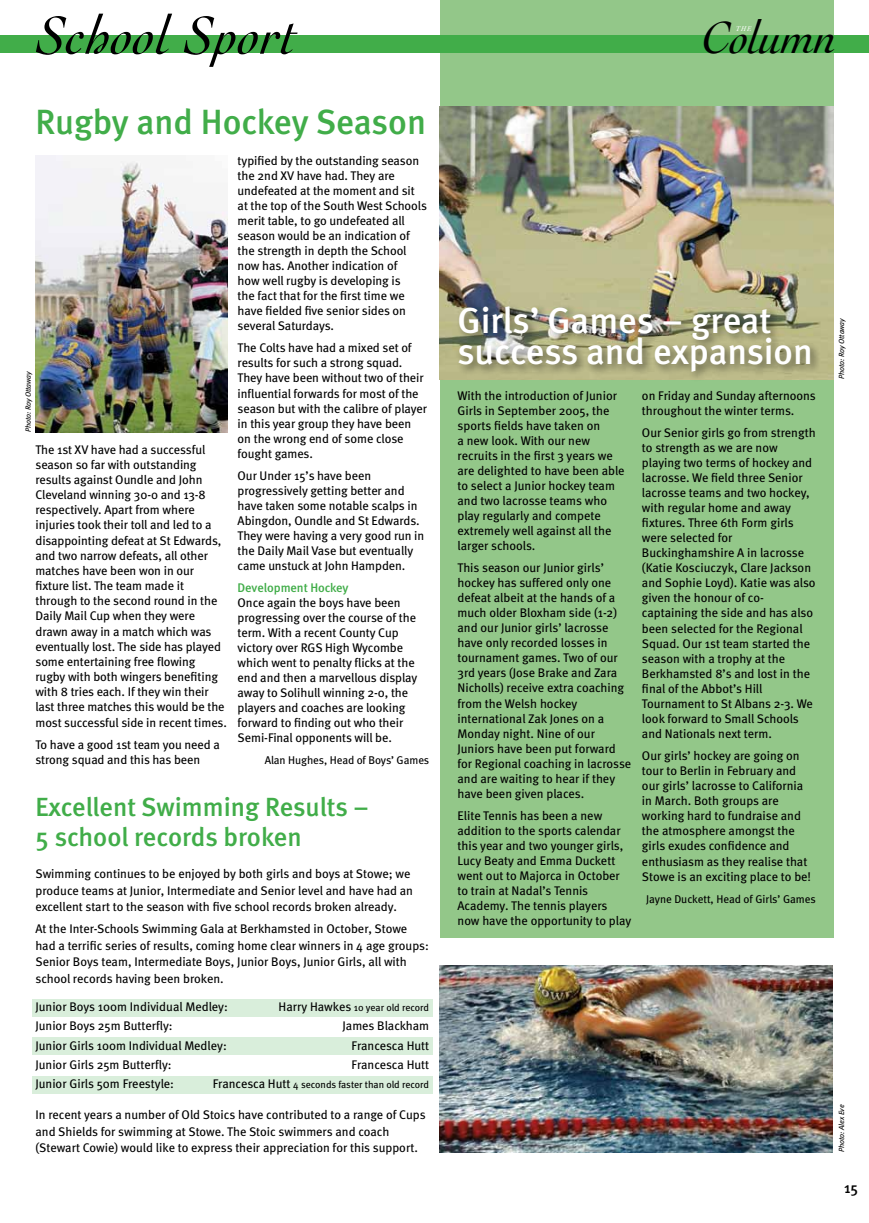
<style>
.page{position:relative;width:869px;height:1223px;background:#fff}
.page>*{position:absolute;margin:0;border:0;box-sizing:border-box;transform-origin:0 0}
.t1{font:italic 56.25px "Cochin";letter-spacing:.01em;color:#000}
.t2{font:italic 47.25px "Cochin";letter-spacing:-.02em;color:#000}
.t3{font:36.25px/31.2px "Meta Medium LF";color:#fff}
.t4{font:35px "Meta Medium LF";color:#41ad49}
.t5{font:500 26.25px/30px "Meta";letter-spacing:-.005em;color:#41ad49}
.t6{font:500 15px "Meta";color:#000}
.t7{font:12.5px/15px "Meta";letter-spacing:-.005em;color:#000}
.t8{font:500 12.5px "Meta";letter-spacing:-.005em;color:#41ad49}
.t9{font:11.25px "Meta";letter-spacing:-.005em;color:#000}
.t10{font:10px "Meta";letter-spacing:-.005em;color:#000}
.t11{font:italic 7.5px "Meta";color:#000}
.t12{font:italic 7.25px "Cochin";color:#fff}
.s1{font-size:12.5px}
</style>
<div class="page">
<div style="left:439px;top:0;width:394px;height:937px;background:#93c789"></div>
<img style="left:35px;top:155px;width:192px;height:277px">
<img style="left:439px;top:966px;width:393px;height:186px">
<img style="left:439px;top:106px;width:394px;height:273px">
<div style="left:0;top:35px;width:868px;height:18px;background:#41ad49"></div>
<div style="left:32px;top:999px;width:400px;height:17px;background:#d9eedb"></div>
<div style="left:32px;top:1037px;width:400px;height:18px;background:#d9eedb"></div>
<div style="left:32px;top:1076px;width:400px;height:17px;background:#d9eedb"></div>
<div style="left:454px;top:302px;width:366px;height:79px;background:#000;opacity:.5"></div>
<h1 class="t1" style="left:35px;top:4px;width:263px">School Sport</h1>
<h3 class="t4" style="left:35px;top:101px;width:392px">Rugby and Hockey Season</h3>
<p class="t11" style="left:24px;top:432px;width:63px;rotate:-90deg">Photo: Roy Ottaway</p>
<p class="t7" style="left:35px;top:441px;width:193px">The 1st XV have had a successful season so far with outstanding results against Oundle and John<br>Cleveland winning 30-0 and 13-8 respectively. Apart from where injuries took their toll and led to a disappointing defeat at St Edwards, and two narrow defeats, all other matches have been won in our fixture list. The team made it through to the second round in the<br>Daily Mail Cup when they were drawn away in a match which was eventually lost. The side has played some entertaining free flowing rugby with both wingers benefiting with 8 tries each. If they win their last three matches this would be the most successful side in recent times.</p>
<p class="t7" style="left:35px;top:736px;width:186px">To have a good 1st team you need a strong squad and this has been</p>
<p class="t7" style="left:237px;top:153px;width:191px">typified by the outstanding season the 2nd XV have had. They are undefeated at the moment and sit at the top of the South West Schools merit table, to go undefeated all season would be an indication of the strength in depth the School now has. Another indication of<br>how well rugby is developing is<br>the fact that for the first time we have fielded five senior sides on several Saturdays.</p>
<p class="t7" style="left:237px;top:340px;width:191px">The Colts have had a mixed set of results for such a strong squad.<br>They have been without two of their influential forwards for most of the season but with the calibre of player in this year group they have been on the wrong end of some close fought games.</p>
<p class="t7" style="left:237px;top:467px;width:188px">Our Under 15’s have been progressively getting better and have taken some notable scalps in<br>Abingdon, Oundle and St Edwards.<br>They were having a very good run in the Daily Mail Vase but eventually came unstuck at John Hampden.</p>
<p class="t8" style="left:237px;top:580px;width:112px">Development Hockey</p>
<p class="t7" style="left:237px;top:594px;width:181px">Once again the boys have been progressing over the course of the term. With a recent County Cup victory over RGS High Wycombe which went to penalty flicks at the end and then a marvellous display away to Solihull winning 2-0, the players and coaches are looking forward to finding out who their<br>Semi-Final opponents will be.</p>
<p class="t9" style="left:264px;top:753px;width:166px">Alan Hughes, Head of Boys’ Games</p>
<h3 class="t5" style="left:35px;top:792px;width:335px">Excellent Swimming Results –<br>5 school records broken</h3>
<p class="t7" style="left:35px;top:865px;width:379px;line-height:16.5px">Swimming continues to be enjoyed by both girls and boys at Stowe; we produce teams at Junior, Intermediate and Senior level and have had an excellent start to the season with five school records broken already.</p>
<p class="t7" style="left:35px;top:920px;width:394px;line-height:16.5px">At the Inter-Schools Swimming Gala at Berkhamsted in October, Stowe had a terrific series of results, coming home clear winners in 4 age groups:<br>Senior Boys team, Intermediate Boys, Junior Boys, Junior Girls, all with school records having been broken.</p>
<p class="t7" style="left:35px;top:999px;width:194px">Junior Boys 100m Individual Medley:</p>
<p class="t10" style="left:278px;top:1001px;width:152px"><span class="s1">Harry Hawkes</span> 10 year old record</p>
<p class="t7" style="left:35px;top:1018px;width:139px">Junior Boys 25m Butterfly:</p>
<p class="t7" style="left:342px;top:1018px;width:88px">James Blackham</p>
<p class="t7" style="left:35px;top:1037px;width:193px">Junior Girls 100m Individual Medley:</p>
<p class="t7" style="left:351px;top:1037px;width:79px">Francesca Hutt</p>
<p class="t7" style="left:35px;top:1057px;width:138px">Junior Girls 25m Butterfly:</p>
<p class="t7" style="left:351px;top:1057px;width:79px">Francesca Hutt</p>
<p class="t7" style="left:35px;top:1076px;width:140px">Junior Girls 50m Freestyle:</p>
<p class="t10" style="left:213px;top:1079px;width:218px"><span class="s1">Francesca Hutt</span> 4 seconds faster than old record</p>
<p class="t7" style="left:35px;top:1106px;width:391px;line-height:16.5px">In recent years a number of Old Stoics have contributed to a range of Cups and Shields for swimming at Stowe. The Stoic swimmers and coach (Stewart Cowie) would like to express their appreciation for this support.</p>
<h2 class="t2" style="left:701px;top:11px;width:137px">Column</h2>
<p class="t12" style="left:735px;top:25px;width:17px">THE</p>
<h3 class="t3" style="left:457px;top:304px;width:356px">Girls’ Games – great success and expansion</h3>
<p class="t7" style="left:457px;top:388px;width:168px">With the introduction of Junior<br>Girls in September 2005, the sports fields have taken on<br>a new look. With our new recruits in the first 3 years we are delighted to have been able to select a Junior hockey team and two lacrosse teams who play regularly and compete extremely well against all the larger schools.</p>
<p class="t7" style="left:457px;top:560px;width:175px">This season our Junior girls’ hockey has suffered only one defeat albeit at the hands of a much older Bloxham side (1-2) and our Junior girls’ lacrosse have only recorded losses in tournament games. Two of our<br>3rd years (Jose Brake and Zara<br>Nicholls) receive extra coaching from the Welsh hockey international Zak Jones on a<br>Monday night. Nine of our<br>Juniors have been put forward for Regional coaching in lacrosse and are waiting to hear if they have been given places.</p>
<p class="t7" style="left:457px;top:807px;width:175px">Elite Tennis has been a new addition to the sports calendar this year and two younger girls,<br>Lucy Beaty and Emma Duckett went out to Majorca in October to train at Nadal’s Tennis<br>Academy. The tennis players now have the opportunity to play</p>
<p class="t7" style="left:641px;top:387px;width:175px">on Friday and Sunday afternoons throughout the winter terms.</p>
<p class="t7" style="left:641px;top:425px;width:175px">Our Senior girls go from strength to strength as we are now playing two terms of hockey and lacrosse. We field three Senior lacrosse teams and two hockey, with regular home and away fixtures. Three 6th Form girls were selected for<br>Buckinghamshire A in lacrosse (Katie Kosciuczyk, Clare Jackson and Sophie Loyd). Katie was also given the honour of co&shy;captaining the side and has also been selected for the Regional<br>Squad. Our 1st team started the season with a trophy at the<br>Berkhamsted 8’s and lost in the final of the Abbot’s Hill<br>Tournament to St Albans 2-3. We look forward to Small Schools and Nationals next term.</p>
<p class="t7" style="left:641px;top:748px;width:171px">Our girls’ hockey are going on tour to Berlin in February and our girls’ lacrosse to California in March. Both groups are working hard to fundraise and the atmosphere amongst the girls exudes confidence and enthusiasm as they realise that<br>Stowe is an exciting place to be!</p>
<p class="t9" style="left:645px;top:892px;width:171px">Jayne Duckett, Head of Girls’ Games</p>
<p class="t11" style="left:836px;top:379px;width:63px;rotate:-90deg">Photo: Roy Ottaway</p>
<p class="t11" style="left:836px;top:1152px;width:49px;rotate:-90deg">Photo: Alex Eve</p>
<p class="t6" style="left:843px;top:1179px;width:16px">15</p>
</div>
